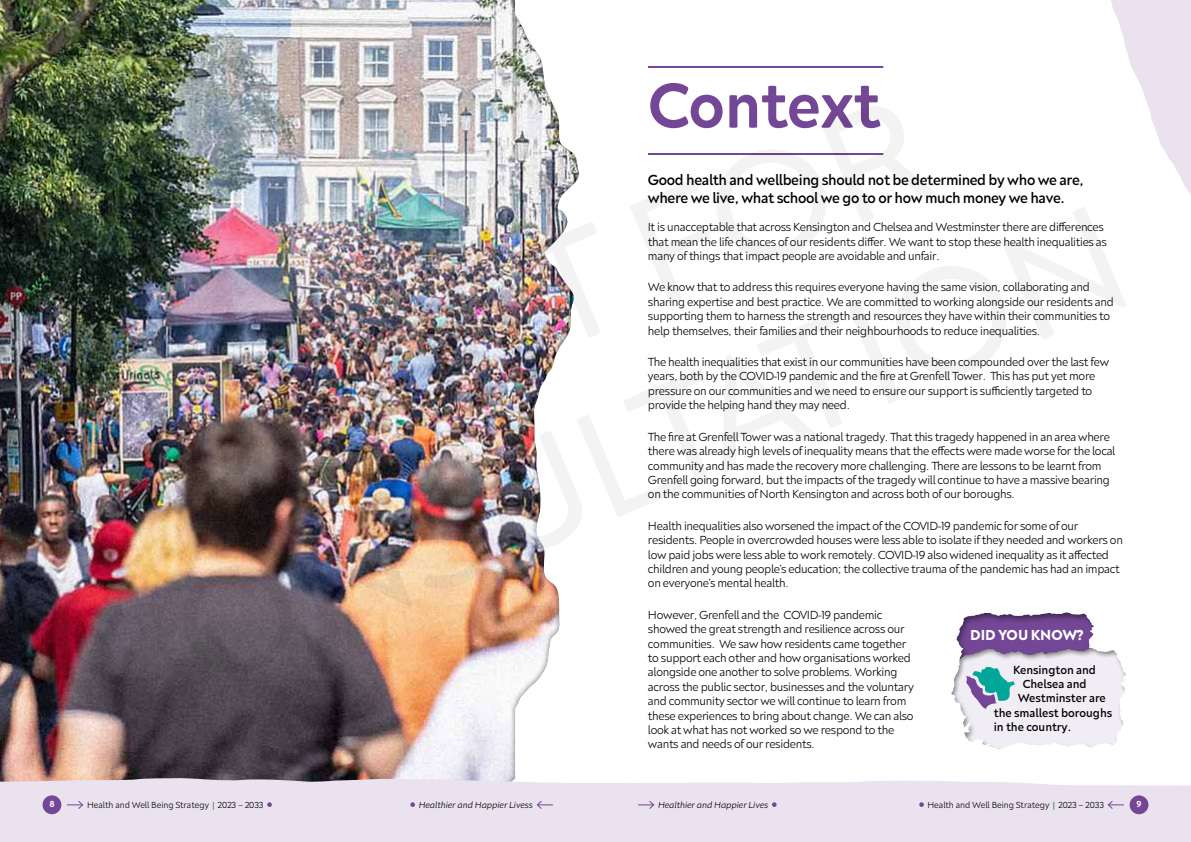
<style>
.page{position:relative;width:1191px;height:842px;background:#fff}
.page>*{position:absolute;margin:0;border:0;box-sizing:border-box;transform-origin:0 0}
.t1{font:156.8px "Neufreit";color:#000}
.t2{font:600 65px "Neufreit";letter-spacing:-.01em;color:#744796}
.t3{font:500 15px/18px "Neufreit";letter-spacing:-.02em;color:#000}
.t4{font:700 14.9px "Neufreit";color:#fff}
.t5{font:300 12px/14.4px "Neufreit";letter-spacing:-.02em;color:#000}
.t6{font:500 12px "Neufreit";color:#000}
.t7{font:300 9px "Neufreit";color:#000}
.t8{font:italic 300 9px "Neufreit";color:#000}
.t9{font:600 9px "Neufreit";color:#fff}
.s1{font-weight:600;color:#3b8634}
</style>
<div class="page">
<div style="left:0;top:0;width:587px;height:842px;background:#000;opacity:.38"></div>
<hr style="left:648px;top:66px;width:235px;height:2px;background:#744796">
<hr style="left:648px;top:153px;width:235px;height:2px;background:#744796">
<svg style="left:951px;top:612px;width:175px;height:138px"></svg>
<div style="left:0;top:778px;width:1191px;height:64px;background:#eae3ef"></div>
<div style="left:43px;top:795px;width:18px;height:19px;background:#744796;border-radius:50%"></div>
<svg style="left:67px;top:800px;width:17px;height:10px"></svg>
<svg style="left:267px;top:802px;width:5px;height:5px"></svg>
<svg style="left:410px;top:802px;width:5px;height:5px"></svg>
<svg style="left:536px;top:800px;width:17px;height:10px"></svg>
<svg style="left:638px;top:800px;width:17px;height:10px"></svg>
<svg style="left:772px;top:802px;width:4px;height:5px"></svg>
<svg style="left:919px;top:802px;width:5px;height:5px"></svg>
<svg style="left:1106px;top:800px;width:18px;height:10px"></svg>
<div style="left:1129px;top:795px;width:19px;height:19px;background:#744796;border-radius:50%"></div>
<svg style="left:1111px;top:0;width:80px;height:194px"></svg>
<h2 class="t2" style="left:648px;top:67px;width:234px">Context</h2>
<p class="t3" style="left:648px;top:170px;width:437px">Good health and wellbeing should not be determined by who we are, where we live, what school we go to or how much money we have.</p>
<p class="t5" style="left:648px;top:220px;width:460px">It is unacceptable that across Kensington and Chelsea and Westminster there are diferences that mean the life chances of our residents difer. We want to stop these health inequalities as many of things that impact people are avoidable and unfair.</p>
<p class="t5" style="left:648px;top:280px;width:467px">We know that to address this requires everyone having the same vision, collaborating and sharing expertise and best practice. We are committed to working alongside our residents and supporting them to harness the strength and resources they have within their communities to help themselves, their families and their neighbourhoods to reduce inequalities.</p>
<p class="t5" style="left:648px;top:354px;width:462px">The health inequalities that exist in our communities have been compounded over the last few years, both by the COVID-19 pandemic and the fre at Grenfell Tower. This has put yet more pressure on our communities and we need to ensure our support is sufciently targeted to provide the helping hand they may need.</p>
<p class="t5" style="left:648px;top:429px;width:469px">The fre at Grenfell Tower was a national tragedy. That this tragedy happened in an area where there was already high levels of inequality means that the efects were made worse for the local community and has made the recovery more challenging. There are lessons to be learnt from Grenfell going forward, but the impacts of the tragedy will continue to have a massive bearing on the communities of North Kensington and across both of our boroughs.</p>
<p class="t5" style="left:648px;top:518px;width:476px">Health inequalities also worsened the impact of the COVID-19 pandemic for some of our residents. People in overcrowded houses were less able to isolate if they needed and workers on low paid jobs were less able to work remotely. COVID-19 also widened inequality as it afected children and young people’s education; the collective trauma of the pandemic has had an impact on everyone’s mental health.</p>
<p class="t5" style="left:648px;top:607px;width:267px">However, Grenfell and the COVID-19 pandemic showed the great strength and resilience across our communities. We saw how residents came together to support each other and how organisations worked alongside one another to solve problems. Working across the public sector, businesses and the voluntary and community sector we will continue to learn from these experiences to bring about change. We can also look at what has not worked so we respond to the wants and needs of our residents.</p>
<h1 class="t1" style="left:51px;top:599px;width:1120px;rotate:-23deg">CONSULTATION</h1>
<p class="t4" style="left:970px;top:626px;width:115px">DID YOU KNOW?</p>
<p class="t6" style="left:1013px;top:662px;width:84px">Kensington and</p>
<p class="t6" style="left:1022px;top:677px;width:65px">Chelsea and</p>
<p class="t6" style="left:1018px;top:691px;width:89px">Westminster are</p>
<p class="t6" style="left:994px;top:706px;width:120px">the smallest boroughs</p>
<p class="t6" style="left:994px;top:720px;width:79px">in the country.</p>
<p class="t9" style="left:49px;top:799px;width:7px">8</p>
<p class="t7" style="left:87px;top:799px;width:178px">Health and Well Being Strategy <span class="s1">|</span> 2023 – 2033</p>
<p class="t8" style="left:419px;top:799px;width:116px">Healthier and Happier Livess</p>
<p class="t8" style="left:658px;top:799px;width:112px">Healthier and Happier Lives</p>
<p class="t7" style="left:927px;top:799px;width:178px">Health and Well Being Strategy <span class="s1">|</span> 2023 – 2033</p>
<p class="t9" style="left:1136px;top:799px;width:7px">9</p>
</div>
